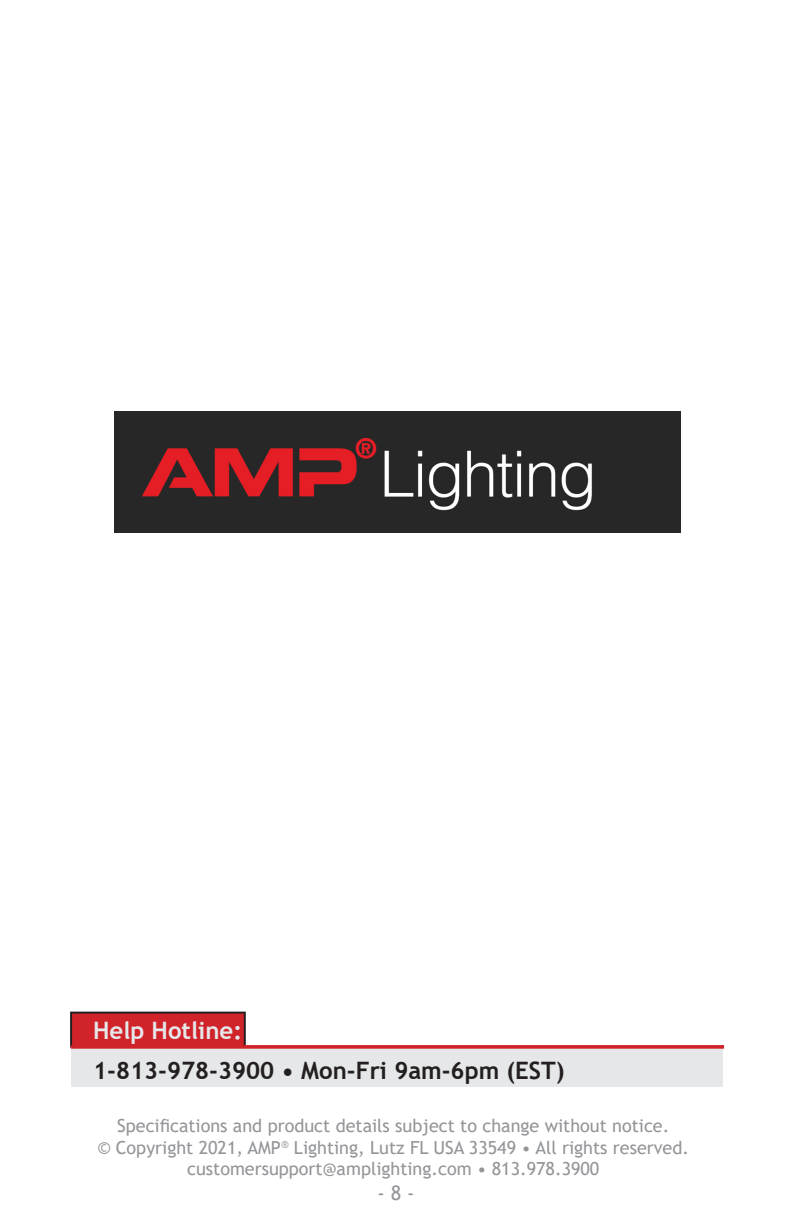
<style>
.page{position:relative;width:792px;height:1224px;background:#fff}
.page>*{position:absolute;margin:0;border:0;box-sizing:border-box;transform-origin:0 0}
.t1{font:700 24px "Trebuchet MS";color:#231f20}
.t2{font:700 24px "Trebuchet MS";color:#e6e7e9}
.spec_bullets{font:20px "Trebuchet MS";color:#939598}
.copyright{font:18px/21.6px "Trebuchet MS";color:#939598;text-align:center}
</style>
<div class="page">
<img style="left:115px;top:412px;width:566px;height:121px">
<div style="left:71px;top:1049px;width:652px;height:38px;background:#e6e7e9"></div>
<div style="left:71px;top:1013px;width:174px;height:34px;background:#d1232a"></div>
<div style="left:70px;top:1012px;width:176px;height:36px;border:2px solid #231f20"></div>
<div style="left:71px;top:1045px;width:653px;height:4px;border:2px solid #d1232a"></div>
<p class="t2" style="left:93px;top:1015px;width:151px">Help Hotline:</p>
<p class="t1" style="left:93px;top:1055px;width:473px">1-813-978-3900 • Mon-Fri 9am-6pm (EST)</p>
<p class="copyright" style="left:117px;top:1115px;width:554px">Specifications and product details subject to change without notice.</p>
<p class="copyright" style="left:98px;top:1136px;width:593px">© Copyright 2021, AMP<sup>®</sup> Lighting, Lutz FL USA 33549 • All rights reserved. customersupport@amplighting.com • 813.978.3900</p>
<p class="spec_bullets" style="left:377px;top:1180px;width:39px">- 8 -</p>
</div>
